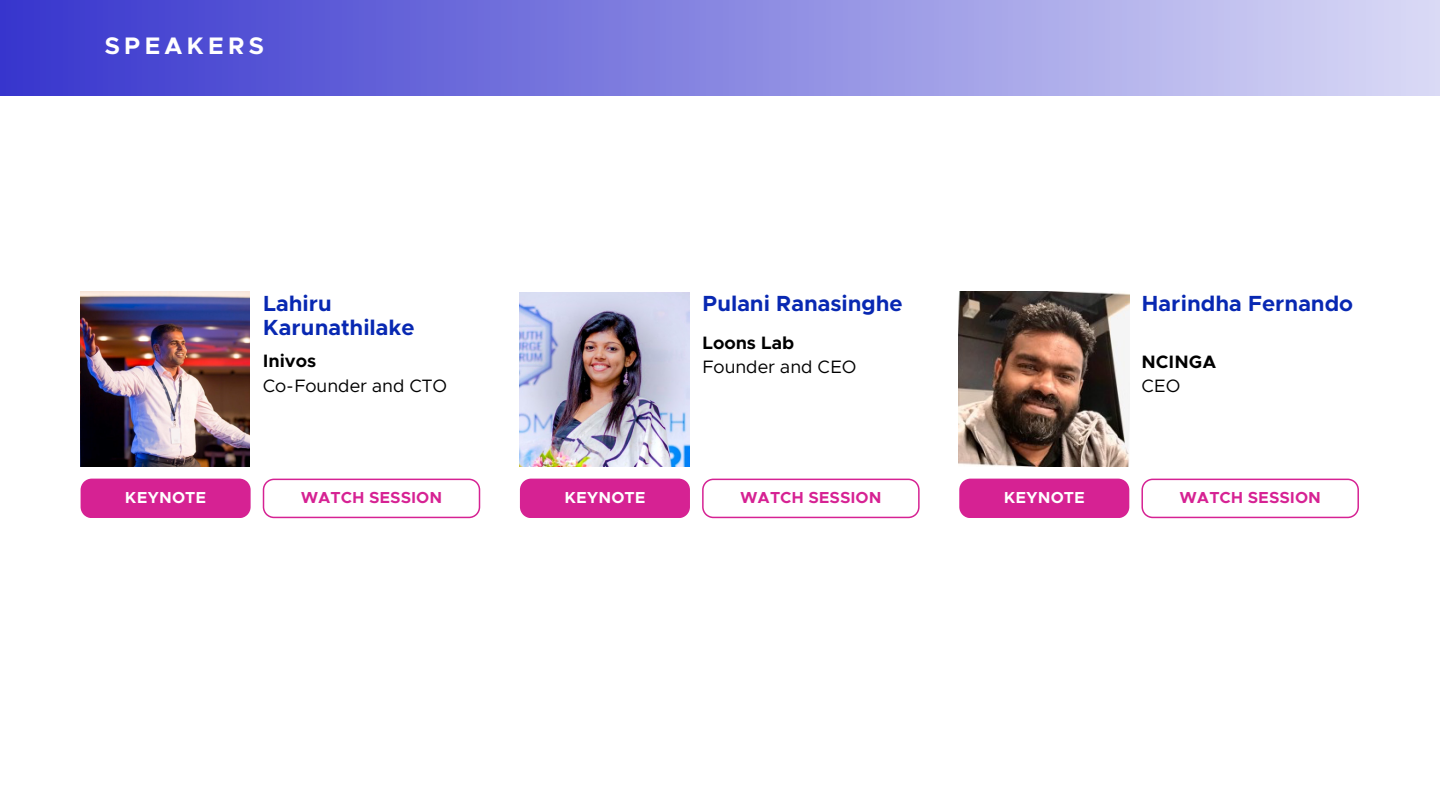
<style>
.page{position:relative;width:1440px;height:810px;background:#fff}
.page>*{position:absolute;margin:0;border:0;box-sizing:border-box;transform-origin:0 0}
.t1{font:700 24px "Clarity City";letter-spacing:.155em;color:#fff}
.t2{font:700 22px "Clarity City";color:#0828b2}
.t3{font:18px "Clarity City";color:#000}
.t4{font:700 18px "Clarity City";color:#000}
.t5{font:700 16px "Clarity City";color:#d62293}
.t6{font:700 16px "Clarity City";color:#fff}
</style>
<div class="page">
<div style="left:0;top:0;width:1440px;height:95px;background:linear-gradient(to right,#3735cd,#dadaf6)"></div>
<div style="left:520px;top:479px;width:170px;height:39px;background:#d62293"></div>
<div style="left:81px;top:479px;width:170px;height:39px;background:#d62293"></div>
<div style="left:959px;top:479px;width:170px;height:39px;background:#d62293"></div>
<svg style="left:702px;top:479px;width:218px;height:39px"></svg>
<svg style="left:263px;top:479px;width:217px;height:39px"></svg>
<svg style="left:1141px;top:479px;width:218px;height:39px"></svg>
<img style="left:80px;top:292px;width:170px;height:175px">
<img style="left:519px;top:292px;width:171px;height:175px">
<img style="left:959px;top:292px;width:170px;height:175px">
<p class="t1" style="left:105px;top:35px;width:161px">SPEAKERS</p>
<p class="t2" style="left:263px;top:293px;width:71px">Lahiru</p>
<p class="t2" style="left:702px;top:293px;width:202px">Pulani Ranasinghe</p>
<p class="t2" style="left:263px;top:317px;width:153px">Karunathilake</p>
<p class="t4" style="left:702px;top:334px;width:94px">Loons Lab</p>
<p class="t4" style="left:263px;top:353px;width:55px">Inivos</p>
<p class="t3" style="left:702px;top:359px;width:156px">Founder and CEO</p>
<p class="t3" style="left:263px;top:377px;width:186px">Co-Founder and CTO</p>
<p class="t2" style="left:1141px;top:293px;width:213px">Harindha Fernando</p>
<p class="t4" style="left:1141px;top:353px;width:76px">NCINGA</p>
<p class="t3" style="left:1141px;top:378px;width:40px">CEO</p>
<p class="t6" style="left:125px;top:490px;width:83px">KEYNOTE</p>
<p class="t5" style="left:301px;top:490px;width:143px">WATCH SESSION</p>
<p class="t6" style="left:564px;top:490px;width:83px">KEYNOTE</p>
<p class="t5" style="left:740px;top:490px;width:143px">WATCH SESSION</p>
<p class="t6" style="left:1004px;top:490px;width:83px">KEYNOTE</p>
<p class="t5" style="left:1179px;top:490px;width:143px">WATCH SESSION</p>
</div>
